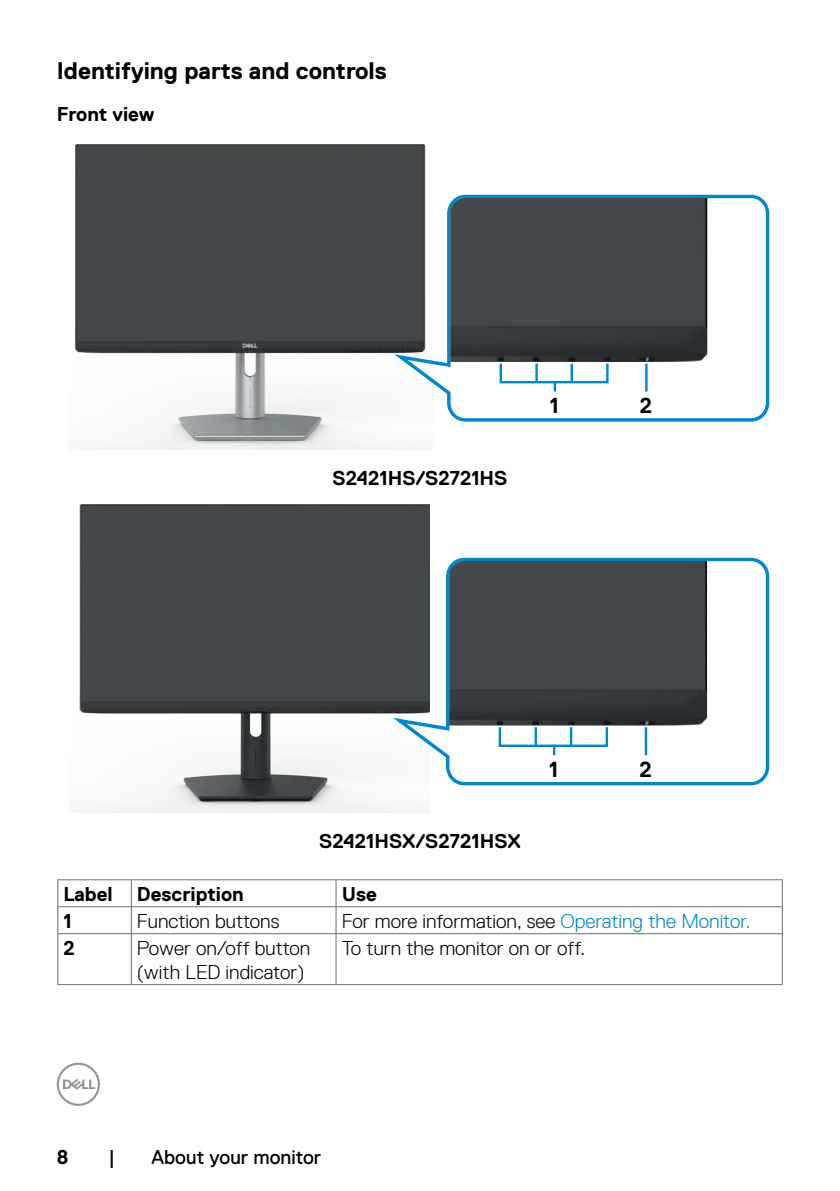
<style>
.page{position:relative;width:840px;height:1191px;background:#fff}
.page>*{position:absolute;margin:0;border:0;box-sizing:border-box;transform-origin:0 0}
.Head2{font:700 24px "Dell Replica";color:#000}
.t1{font:700 21.8px "Dell Replica";color:#000}
.t2{font:700 21.6px "Dell Replica";color:#000}
.Callout{font:300 20px/24px "Dell Replica";color:#000}
.note{font:700 20px "Dell Replica";color:#000}
.Callout_Head{font:700 20px "Dell Replica";color:#000}
.t3{font:20px "Dell Replica";color:#000}
.Head3{font:700 20px "Dell Replica";color:#000}
.s1{color:#0087cb}
</style>
<div class="page">
<svg style="left:57px;top:1062px;width:43px;height:44px"></svg>
<img style="left:75px;top:144px;width:351px;height:305px">
<svg style="left:387px;top:193px;width:383px;height:230px"></svg>
<img style="left:450px;top:198px;width:257px;height:164px">
<img style="left:79px;top:504px;width:350px;height:308px">
<svg style="left:386px;top:556px;width:384px;height:231px"></svg>
<img style="left:449px;top:561px;width:257px;height:164px">
<hr style="left:57px;top:879px;width:74px;height:1px;background:#6d6e71">
<hr style="left:131px;top:879px;width:205px;height:1px;background:#6d6e71">
<hr style="left:336px;top:879px;width:446px;height:1px;background:#6d6e71">
<svg style="left:57px;top:880px;width:1px;height:53px"></svg>
<hr style="left:57px;top:906px;width:75px;height:1px;background:#6d6e71">
<svg style="left:131px;top:880px;width:1px;height:53px"></svg>
<hr style="left:131px;top:906px;width:205px;height:1px;background:#6d6e71">
<svg style="left:335px;top:880px;width:1px;height:53px"></svg>
<svg style="left:781px;top:880px;width:1px;height:53px"></svg>
<hr style="left:335px;top:906px;width:447px;height:1px;background:#6d6e71">
<hr style="left:57px;top:933px;width:1px;height:51px;background:#6d6e71">
<hr style="left:57px;top:933px;width:75px;height:1px;background:#6d6e71">
<hr style="left:57px;top:984px;width:74px;height:1px;background:#6d6e71">
<hr style="left:131px;top:934px;width:1px;height:50px;background:#6d6e71">
<hr style="left:131px;top:933px;width:205px;height:1px;background:#6d6e71">
<hr style="left:131px;top:984px;width:205px;height:1px;background:#6d6e71">
<hr style="left:335px;top:934px;width:1px;height:50px;background:#6d6e71">
<hr style="left:781px;top:933px;width:1px;height:51px;background:#6d6e71">
<hr style="left:335px;top:933px;width:447px;height:1px;background:#6d6e71">
<hr style="left:336px;top:984px;width:446px;height:1px;background:#6d6e71">
<p class="Head2" style="left:57px;top:57px;width:331px">Identifying parts and controls</p>
<p class="Head3" style="left:57px;top:103px;width:99px">Front view</p>
<p class="note" style="left:332px;top:466px;width:176px">S2421HS/S2721HS</p>
<p class="t2" style="left:549px;top:393px;width:10px">1</p>
<p class="t2" style="left:639px;top:393px;width:14px">2</p>
<p class="note" style="left:319px;top:830px;width:203px">S2421HSX/S2721HSX</p>
<p class="t1" style="left:549px;top:757px;width:10px">1</p>
<p class="t1" style="left:639px;top:757px;width:14px">2</p>
<p class="Callout_Head" style="left:63px;top:883px;width:51px">Label</p>
<p class="Callout_Head" style="left:137px;top:883px;width:108px">Description</p>
<p class="Callout_Head" style="left:341px;top:883px;width:37px">Use</p>
<p class="Callout_Head" style="left:63px;top:910px;width:10px">1</p>
<p class="Callout" style="left:137px;top:909px;width:144px">Function buttons</p>
<p class="Callout" style="left:341px;top:909px;width:410px">For more information, see <span class="s1">Operating the Monitor.</span></p>
<p class="Callout_Head" style="left:63px;top:937px;width:13px">2</p>
<p class="Callout" style="left:137px;top:936px;width:175px">Power on/off button (with LED indicator)</p>
<p class="Callout" style="left:341px;top:936px;width:245px">To turn the monitor on or off.</p>
<p class="note" style="left:57px;top:1146px;width:13px">8</p>
<p class="t3" style="left:108px;top:1146px;width:8px">|</p>
<p class="t3" style="left:151px;top:1146px;width:171px">About your monitor</p>
</div>
